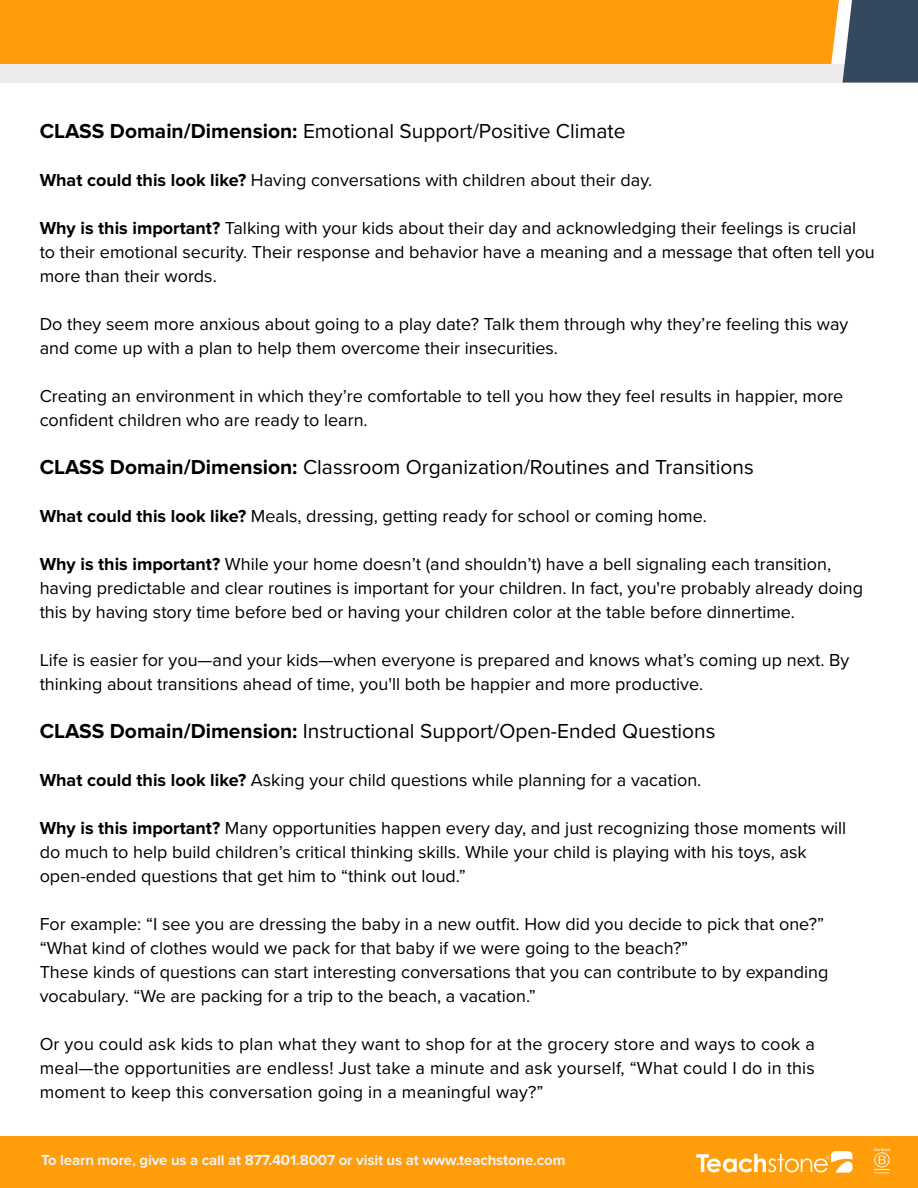
<style>
.page{position:relative;width:918px;height:1188px;background:#fff}
.page>*{position:absolute;margin:0;border:0;box-sizing:border-box;transform-origin:0 0}
.t1{font:21px "Proxima Nova";color:#000}
.t2{font:18px/24px "Proxima Nova";color:#000}
.t3{font:700 15px "Proxima Nova";letter-spacing:-.01em;color:#f1f1f1}
.s1{font-weight:700}
</style>
<div class="page">
<div style="left:0;top:1136px;width:918px;height:52px;background:#ff9d0b"></div>
<svg style="left:696px;top:1151px;width:156px;height:22px"></svg>
<svg style="left:874px;top:1148px;width:16px;height:26px"></svg>
<div style="left:0;top:0;width:839px;height:64px;background:#ff9d0b"></div>
<div style="left:0;top:64px;width:918px;height:19px;background:#ececec"></div>
<svg style="left:842px;top:0;width:76px;height:83px;background:#435669"></svg>
<p class="t1" style="left:40px;top:115px;width:587px"><span class="s1">CLASS Domain/Dimension:</span> Emotional Support/Positive Climate</p>
<p class="t2" style="left:40px;top:167px;width:614px"><span class="s1">What could this look like?</span> Having conversations with children about their day.</p>
<p class="t2" style="left:40px;top:215px;width:837px"><span class="s1">Why is this important?</span> Talking with your kids about their day and acknowledging their feelings is crucial to their emotional security. Their response and behavior have a meaning and a message that often tell you more than their words.</p>
<p class="t2" style="left:40px;top:311px;width:810px">Do they seem more anxious about going to a play date? Talk them through why they’re feeling this way and come up with a plan to help them overcome their insecurities.</p>
<p class="t2" style="left:40px;top:383px;width:805px">Creating an environment in which they’re comfortable to tell you how they feel results in happier, more confident children who are ready to learn.</p>
<p class="t1" style="left:40px;top:451px;width:716px"><span class="s1">CLASS Domain/Dimension:</span> Classroom Organization/Routines and Transitions</p>
<p class="t2" style="left:40px;top:503px;width:669px"><span class="s1">What could this look like?</span> Meals, dressing, getting ready for school or coming home.</p>
<p class="t2" style="left:40px;top:551px;width:825px"><span class="s1">Why is this important?</span> While your home doesn’t (and shouldn’t) have a bell signaling each transition, having predictable and clear routines is important for your children. In fact, you're probably already doing this by having story time before bed or having your children color at the table before dinnertime.</p>
<p class="t2" style="left:40px;top:647px;width:811px">Life is easier for you—and your kids—when everyone is prepared and knows what’s coming up next. By thinking about transitions ahead of time, you'll both be happier and more productive.</p>
<p class="t1" style="left:40px;top:715px;width:677px"><span class="s1">CLASS Domain/Dimension:</span> Instructional Support/Open-Ended Questions</p>
<p class="t2" style="left:40px;top:767px;width:663px"><span class="s1">What could this look like?</span> Asking your child questions while planning for a vacation.</p>
<p class="t2" style="left:40px;top:815px;width:808px"><span class="s1">Why is this important?</span> Many opportunities happen every day, and just recognizing those moments will do much to help build children’s critical thinking skills. While your child is playing with his toys, ask open-ended questions that get him to “think out loud.”</p>
<p class="t2" style="left:40px;top:911px;width:790px">For example: “I see you are dressing the baby in a new outfit. How did you decide to pick that one?” “What kind of clothes would we pack for that baby if we were going to the beach?”<br>These kinds of questions can start interesting conversations that you can contribute to by expanding vocabulary. “We are packing for a trip to the beach, a vacation.”</p>
<p class="t2" style="left:40px;top:1031px;width:777px;text-align:justify">Or you could ask kids to plan what they want to shop for at the grocery store and ways to cook a meal—the opportunities are endless! Just take a minute and ask yourself, “What could I do in this moment to keep this conversation going in a meaningful way?”</p>
<p class="t3" style="left:41px;top:1152px;width:526px">To learn more, give us a call at 877.401.8007 or visit us at www.teachstone.com</p>
</div>
